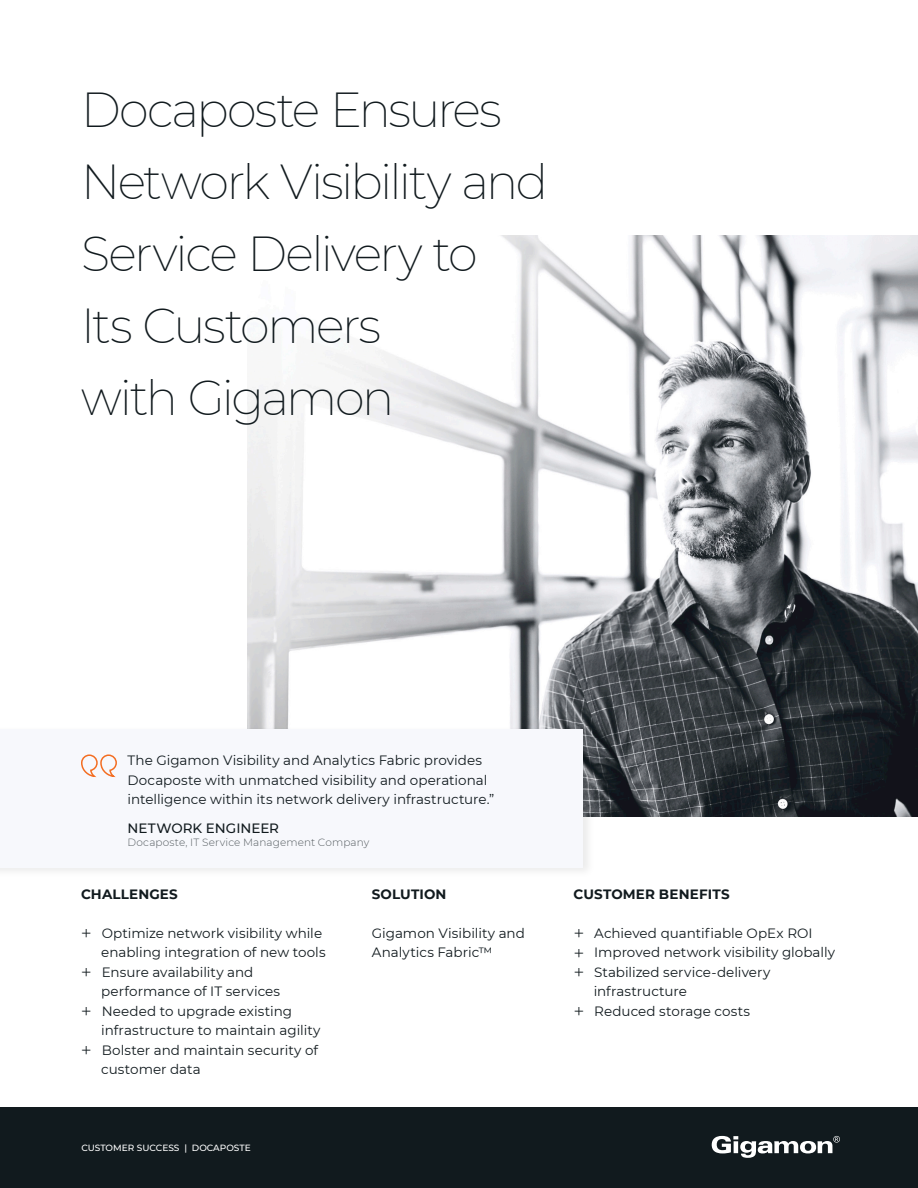
<style>
.page{position:relative;width:918px;height:1188px;background:#fff}
.page>*{position:absolute;margin:0;border:0;box-sizing:border-box;transform-origin:0 0}
.t1{font:200 48px/72px "Montserrat";letter-spacing:-.05em;color:#111a1e}
.t2{font:13.5px/19.5px "Montserrat";color:#111a1e}
.t3{font:700 13.5px "Montserrat";letter-spacing:.01em;color:#111a1e}
.t4{font:500 13.5px "Montserrat";color:#111a1e}
.t5{font:300 10.5px "Montserrat";letter-spacing:.01em;color:#565d61}
.t6{font:500 9px "Montserrat";color:#fff}
.s1{font-weight:300;font-size:19.5px}
</style>
<div class="page">
<div style="left:0;top:1107px;width:918px;height:81px;background:#111a1e"></div>
<img style="left:247px;top:236px;width:671px;height:581px">
<div style="left:0;top:725px;width:595px;height:154px;background:#000;opacity:.08"></div>
<div style="left:0;top:729px;width:582px;height:138px;background:#f7f8fc"></div>
<svg style="left:81px;top:754px;width:36px;height:24px"></svg>
<svg style="left:712px;top:1136px;width:128px;height:22px"></svg>
<h1 class="t1" style="left:81px;top:73px;width:469px">Docaposte Ensures<br>Network Visibility and<br>Service Delivery to<br>Its Customers<br>with Gigamon</h1>
<p class="t2" style="left:128px;top:750px;width:368px">The Gigamon Visibility and Analytics Fabric provides<br>Docaposte with unmatched visibility and operational intelligence within its network delivery infrastructure.”</p>
<p class="t4" style="left:128px;top:818px;width:153px">NETWORK ENGINEER</p>
<p class="t5" style="left:128px;top:835px;width:243px">Docaposte, IT Service Management Company</p>
<p class="t3" style="left:81px;top:884px;width:98px">CHALLENGES</p>
<p class="t2" style="left:81px;top:923px;width:243px"><span class="s1">+</span> Optimize network visibility while</p>
<p class="t2" style="left:101px;top:942px;width:226px">enabling integration of new tools</p>
<p class="t2" style="left:81px;top:962px;width:174px"><span class="s1">+</span> Ensure availability and</p>
<p class="t2" style="left:101px;top:981px;width:180px">performance of IT services</p>
<p class="t2" style="left:81px;top:1001px;width:213px"><span class="s1">+</span> Needed to upgrade existing</p>
<p class="t2" style="left:101px;top:1020px;width:221px">infrastructure to maintain agility</p>
<p class="t2" style="left:81px;top:1040px;width:239px"><span class="s1">+</span> Bolster and maintain security of</p>
<p class="t2" style="left:101px;top:1059px;width:101px">customer data</p>
<p class="t6" style="left:81px;top:1142px;width:171px">CUSTOMER SUCCESS | DOCAPOSTE</p>
<p class="t3" style="left:372px;top:884px;width:76px">SOLUTION</p>
<p class="t2" style="left:372px;top:923px;width:155px">Gigamon Visibility and<br>Analytics Fabric™</p>
<p class="t3" style="left:573px;top:884px;width:158px">CUSTOMER BENEFITS</p>
<p class="t2" style="left:573px;top:923px;width:241px"><span class="s1">+</span> Achieved quantifiable OpEx ROI</p>
<p class="t2" style="left:573px;top:942px;width:263px"><span class="s1">+</span> Improved network visibility globally</p>
<p class="t2" style="left:573px;top:962px;width:198px"><span class="s1">+</span> Stabilized service-delivery</p>
<p class="t2" style="left:594px;top:981px;width:95px">infrastructure</p>
<p class="t2" style="left:573px;top:1001px;width:178px"><span class="s1">+</span> Reduced storage costs</p>
</div>
